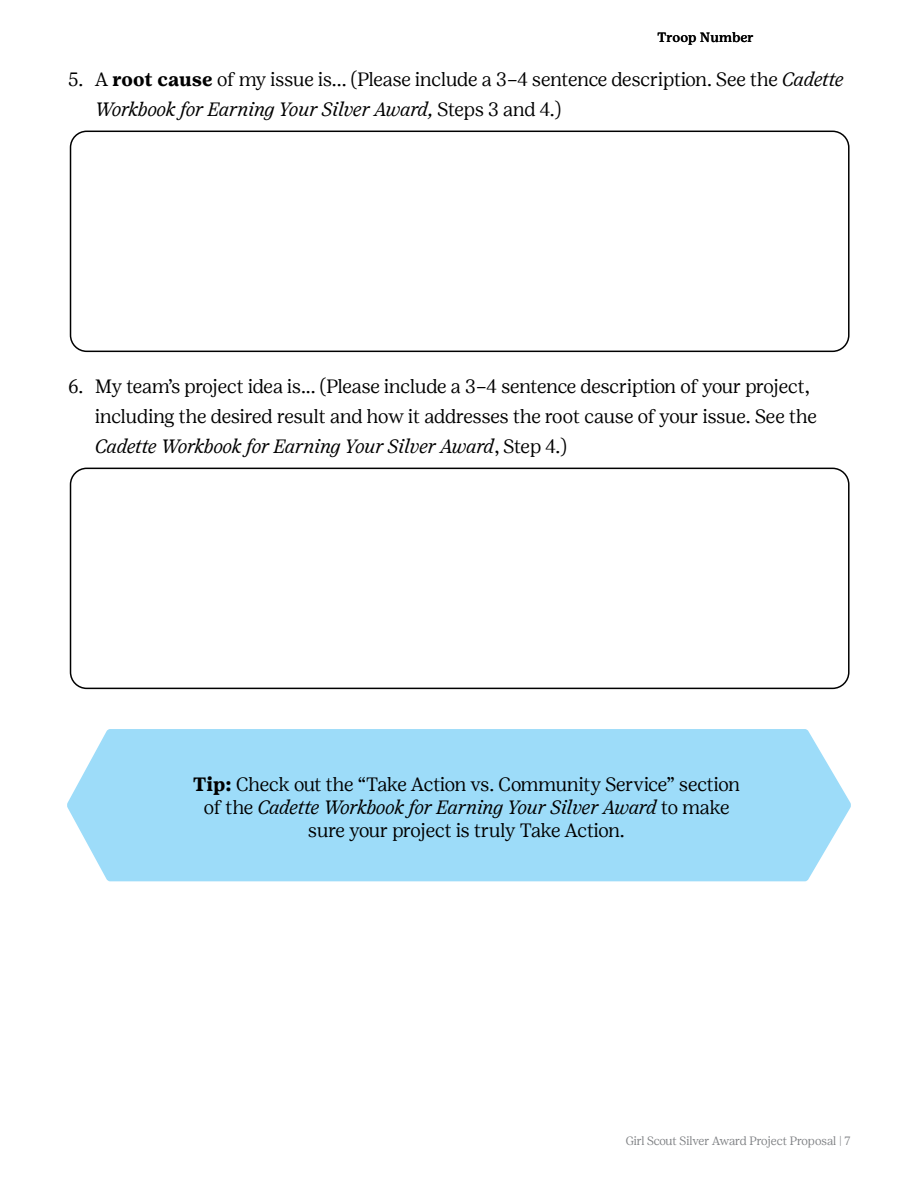
<style>
.page{position:relative;width:918px;height:1188px;background:#fff}
.page>*{position:absolute;margin:0;border:0;box-sizing:border-box;transform-origin:0 0}
.t1{font:300 19.2px/30px "Girl Scout Display";color:#000}
.t2{font:500 13.5px "Girl Scout Text";color:#000}
.t3{font:300 12px "Girl Scout Display";color:#808285}
.s1{font-family:"Girl Scout Text";font-weight:700}
.s2{font-style:italic}
</style>
<div class="page">
<div style="left:67px;top:729px;width:784px;height:152px;background:#9ddcf9"></div>
<div style="left:70px;top:468px;width:780px;height:221px;border:2px solid #000;border-radius:16px"></div>
<div style="left:70px;top:131px;width:780px;height:221px;border:2px solid #000;border-radius:16px"></div>
<p class="t2" style="left:658px;top:30px;width:98px">Troop Number</p>
<p class="t1" style="left:95px;top:64px;width:750px;text-indent:-27px">5. A <span class="s1">root cause</span> of my issue is... (Please include a 3–4 sentence description. See the <span class="s2">Cadette<br>Workbook for Earning Your Silver Award,</span> Steps 3 and 4.)</p>
<p class="t1" style="left:95px;top:371px;width:723px;text-indent:-27px">6. My team’s project idea is... (Please include a 3–4 sentence description of your project, including the desired result and how it addresses the root cause of your issue. See the<br><span class="s2">Cadette Workbook for Earning Your Silver Award</span>, Step 4.)</p>
<p class="t1" style="left:193px;top:773px;width:548px;line-height:23.1px;text-align:center"><span class="s1">Tip:</span> Check out the “Take Action vs. Community Service” section of the <span class="s2">Cadette Workbook for Earning Your Silver Award</span> to make sure your project is truly Take Action.</p>
<p class="t3" style="left:626px;top:1134px;width:226px">Girl Scout Silver Award Project Proposal | 7</p>
</div>
